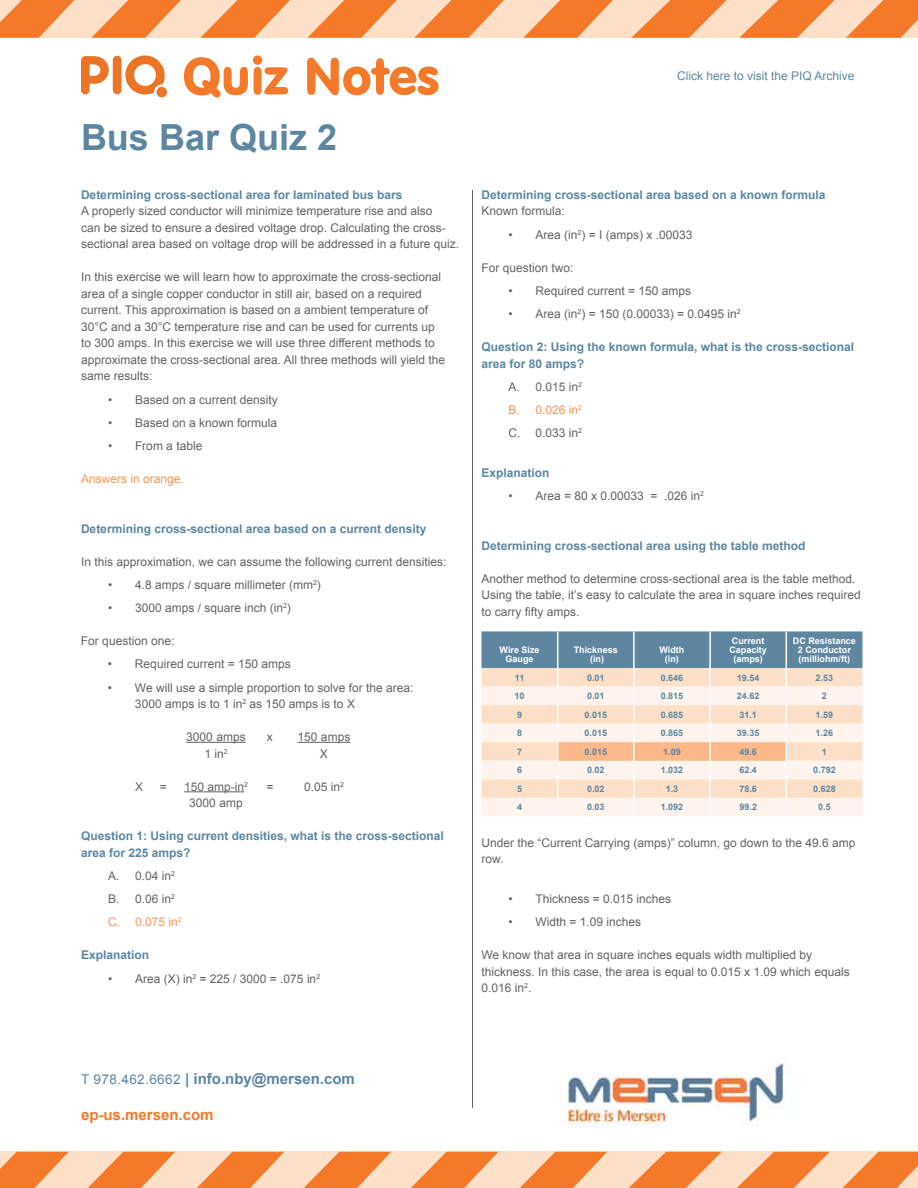
<style>
.page{position:relative;width:918px;height:1188px;background:#fff}
.page>*{position:absolute;margin:0;border:0;box-sizing:border-box;transform-origin:0 0}
.t1{font:51px "VAG Rounded BT";color:#f47929}
.t2{font:700 36px "Arial";color:#5d87a1}
.t3{font:700 15px "Arial";color:#5d87a1}
.t4{font:700 15px "Arial";color:#f47929}
.t5{font:12px/16.5px "Arial";color:#636466}
.t6{font:700 12px/16.5px "Arial";color:#5d87a1}
.t7{font:12px "Arial";color:#5d87a1}
.t8{font:12px "Arial";color:#f79759}
.t9{font:700 9px "Arial";color:#5d87a1}
.t10{font:700 9px/9px "Arial";color:#fff;text-align:center}
.s1{color:#f79759}
.s2{font-weight:400;font-size:13.5px}
</style>
<div class="page">
<img style="left:567px;top:1057px;width:218px;height:70px">
<div style="left:0;top:0;width:918px;height:37px;background:#fee0c9"></div>
<svg style="left:0;top:0;width:74px;height:38px"></svg>
<svg style="left:91px;top:0;width:90px;height:38px"></svg>
<svg style="left:200px;top:0;width:90px;height:38px"></svg>
<svg style="left:739px;top:0;width:96px;height:38px"></svg>
<svg style="left:631px;top:0;width:96px;height:38px"></svg>
<svg style="left:523px;top:0;width:90px;height:38px"></svg>
<svg style="left:414px;top:0;width:90px;height:38px"></svg>
<svg style="left:307px;top:0;width:90px;height:38px"></svg>
<svg style="left:846px;top:0;width:72px;height:38px"></svg>
<div style="left:0;top:1151px;width:918px;height:37px;background:#fee0c9"></div>
<svg style="left:0;top:1152px;width:69px;height:36px"></svg>
<svg style="left:88px;top:1152px;width:87px;height:36px"></svg>
<svg style="left:197px;top:1152px;width:87px;height:36px"></svg>
<svg style="left:737px;top:1152px;width:93px;height:36px"></svg>
<svg style="left:629px;top:1152px;width:93px;height:36px"></svg>
<svg style="left:520px;top:1152px;width:87px;height:36px"></svg>
<svg style="left:411px;top:1152px;width:87px;height:36px"></svg>
<svg style="left:304px;top:1152px;width:87px;height:36px"></svg>
<svg style="left:843px;top:1152px;width:75px;height:36px"></svg>
<svg style="left:81px;top:56px;width:84px;height:38px"></svg>
<div style="left:156px;top:87px;width:11px;height:10px;background:#eb7524;border-radius:50%"></div>
<hr style="left:186px;top:742px;width:60px;height:1px;background:#636466">
<hr style="left:298px;top:742px;width:52px;height:1px;background:#636466">
<hr style="left:184px;top:791px;width:60px;height:1px;background:#636466">
<hr style="left:472px;top:190px;width:1px;height:918px;background:#636466">
<svg style="left:482px;top:631px;width:380px;height:185px;background:#ded5cd"></svg>
<h1 class="t1" style="left:183px;top:44px;width:258px">Quiz Notes</h1>
<h2 class="t2" style="left:81px;top:113px;width:258px">Bus Bar Quiz 2</h2>
<p class="t6" style="left:81px;top:187px;width:323px">Determining cross-sectional area for laminated bus bars</p>
<p class="t5" style="left:81px;top:203px;width:380px">A properly sized conductor will minimize temperature rise and also<br>can be sized to ensure a desired voltage drop. Calculating the cross&shy;sectional area based on voltage drop will be addressed in a future quiz.</p>
<p class="t5" style="left:81px;top:269px;width:366px">In this exercise we will learn how to approximate the cross-sectional area of a single copper conductor in still air, based on a required current. This approximation is based on a ambient temperature of 30°C and a 30°C temperature rise and can be used for currents up to 300 amps. In this exercise we will use three different methods to approximate the cross-sectional area. All three methods will yield the same results:</p>
<p class="t5" style="left:108px;top:391px;width:171px">• Based on a current density</p>
<p class="t5" style="left:108px;top:414px;width:171px">• Based on a known formula</p>
<p class="t5" style="left:108px;top:438px;width:96px">• From a table</p>
<p class="t8" style="left:81px;top:471px;width:104px">Answers in orange.</p>
<p class="t6" style="left:81px;top:520px;width:347px">Determining cross-sectional area based on a current density</p>
<p class="t5" style="left:81px;top:553px;width:367px">In this approximation, we can assume the following current densities:</p>
<p class="t5" style="left:108px;top:576px;width:214px">• 4.8 amps / square millimeter (mm<sup>2</sup>)</p>
<p class="t5" style="left:108px;top:600px;width:184px">• 3000 amps / square inch (in<sup>2</sup>)</p>
<p class="t5" style="left:81px;top:633px;width:95px">For question one:</p>
<p class="t5" style="left:108px;top:656px;width:184px">• Required current = 150 amps</p>
<p class="t5" style="left:135px;top:679px;width:280px;text-indent:-27px">• We will use a simple proportion to solve for the area:<br>3000 amps is to 1 in<sup>2</sup> as 150 amps is to X</p>
<p class="t5" style="left:186px;top:729px;width:61px">3000 amps</p>
<p class="t5" style="left:267px;top:729px;width:7px">x</p>
<p class="t5" style="left:298px;top:729px;width:54px">150 amps</p>
<p class="t5" style="left:204px;top:745px;width:25px">1 in<sup>2</sup></p>
<p class="t5" style="left:320px;top:745px;width:10px">X</p>
<p class="t5" style="left:135px;top:778px;width:10px">X</p>
<p class="t5" style="left:160px;top:778px;width:9px">=</p>
<p class="t5" style="left:184px;top:778px;width:65px">150 amp-in<sup>2</sup></p>
<p class="t5" style="left:266px;top:778px;width:9px">=</p>
<p class="t5" style="left:304px;top:778px;width:41px">0.05 in<sup>2</sup></p>
<p class="t5" style="left:189px;top:795px;width:55px">3000 amp</p>
<p class="t6" style="left:81px;top:828px;width:364px">Question 1: Using current densities, what is the cross-sectional area for 225 amps?</p>
<p class="t5" style="left:108px;top:864px;width:75px;line-height:23.2px">A. 0.04 in<sup>2<br></sup>B. 0.06 in<sup>2<br></sup><span class="s1">C. 0.075 in</span><sup>2</sup></p>
<p class="t6" style="left:81px;top:947px;width:70px">Explanation</p>
<p class="t5" style="left:108px;top:970px;width:214px">• Area (X) in<sup>2</sup> = 225 / 3000 = .075 in<sup>2</sup></p>
<p class="t7" style="left:677px;top:68px;width:179px">Click here to visit the PIQ Archive</p>
<p class="t6" style="left:482px;top:187px;width:346px">Determining cross-sectional area based on a known formula</p>
<p class="t5" style="left:482px;top:203px;width:85px">Known formula:</p>
<p class="t5" style="left:509px;top:226px;width:185px">• Area (in<sup>2</sup>) = I (amps) x .00033</p>
<p class="t5" style="left:481px;top:259px;width:94px">For question two:</p>
<p class="t5" style="left:508px;top:282px;width:184px">• Required current = 150 amps</p>
<p class="t5" style="left:508px;top:306px;width:234px">• Area (in<sup>2</sup>) = 150 (0.00033) = 0.0495 in<sup>2</sup></p>
<p class="t6" style="left:482px;top:339px;width:374px">Question 2: Using the known formula, what is the cross-sectional area for 80 amps?</p>
<p class="t5" style="left:508px;top:375px;width:75px;line-height:23.2px;text-align:justify">A. 0.015 in<sup>2<br></sup><span class="s1">B. 0.026 in</span><sup>2<br></sup>C. 0.033 in<sup>2</sup></p>
<p class="t6" style="left:482px;top:465px;width:70px">Explanation</p>
<p class="t5" style="left:508px;top:488px;width:197px">• Area = 80 x 0.00033 = .026 in<sup>2</sup></p>
<p class="t6" style="left:481px;top:538px;width:326px">Determining cross-sectional area using the table method</p>
<p class="t5" style="left:481px;top:570px;width:381px">Another method to determine cross-sectional area is the table method.<br>Using the table, it’s easy to calculate the area in square inches required to carry fifty amps.</p>
<p class="t10" style="left:500px;top:646px;width:41px">Wire Size<br>Gauge</p>
<p class="t10" style="left:574px;top:646px;width:46px">Thickness (in)</p>
<p class="t10" style="left:660px;top:646px;width:26px">Width (in)</p>
<p class="t10" style="left:729px;top:637px;width:39px">Current<br>Capacity (amps)</p>
<p class="t10" style="left:793px;top:637px;width:65px">DC Resistance<br>2 Conductor (milliohm/ft)</p>
<p class="t9" style="left:515px;top:671px;width:11px">11</p>
<p class="t9" style="left:587px;top:671px;width:19px">0.01</p>
<p class="t9" style="left:661px;top:671px;width:24px">0.646</p>
<p class="t9" style="left:737px;top:671px;width:24px">19.54</p>
<p class="t9" style="left:816px;top:671px;width:19px">2.53</p>
<p class="t9" style="left:515px;top:690px;width:12px">10</p>
<p class="t9" style="left:587px;top:690px;width:19px">0.01</p>
<p class="t9" style="left:661px;top:690px;width:24px">0.815</p>
<p class="t9" style="left:737px;top:690px;width:24px">24.62</p>
<p class="t9" style="left:822px;top:690px;width:7px">2</p>
<p class="t9" style="left:517px;top:709px;width:7px">9</p>
<p class="t9" style="left:585px;top:709px;width:24px">0.015</p>
<p class="t9" style="left:661px;top:709px;width:24px">0.685</p>
<p class="t9" style="left:739px;top:709px;width:19px">31.1</p>
<p class="t9" style="left:816px;top:709px;width:19px">1.59</p>
<p class="t9" style="left:517px;top:727px;width:7px">8</p>
<p class="t9" style="left:585px;top:727px;width:24px">0.015</p>
<p class="t9" style="left:661px;top:727px;width:24px">0.865</p>
<p class="t9" style="left:737px;top:727px;width:24px">39.35</p>
<p class="t9" style="left:816px;top:727px;width:19px">1.26</p>
<p class="t9" style="left:517px;top:746px;width:7px">7</p>
<p class="t9" style="left:585px;top:746px;width:24px">0.015</p>
<p class="t9" style="left:663px;top:746px;width:19px">1.09</p>
<p class="t9" style="left:739px;top:746px;width:19px">49.6</p>
<p class="t9" style="left:822px;top:746px;width:7px">1</p>
<p class="t9" style="left:517px;top:764px;width:7px">6</p>
<p class="t9" style="left:587px;top:764px;width:19px">0.02</p>
<p class="t9" style="left:661px;top:764px;width:24px">1.032</p>
<p class="t9" style="left:739px;top:764px;width:19px">62.4</p>
<p class="t9" style="left:813px;top:764px;width:24px">0.792</p>
<p class="t9" style="left:517px;top:783px;width:7px">5</p>
<p class="t9" style="left:587px;top:783px;width:19px">0.02</p>
<p class="t9" style="left:666px;top:783px;width:14px">1.3</p>
<p class="t9" style="left:739px;top:783px;width:19px">78.6</p>
<p class="t9" style="left:813px;top:783px;width:24px">0.628</p>
<p class="t9" style="left:517px;top:801px;width:7px">4</p>
<p class="t9" style="left:587px;top:801px;width:19px">0.03</p>
<p class="t9" style="left:661px;top:801px;width:24px">1.092</p>
<p class="t9" style="left:739px;top:801px;width:19px">99.2</p>
<p class="t9" style="left:818px;top:801px;width:14px">0.5</p>
<p class="t5" style="left:481px;top:834px;width:376px">Under the “Current Carrying (amps)” column, go down to the 49.6 amp row.</p>
<p class="t5" style="left:508px;top:891px;width:164px">• Thickness = 0.015 inches</p>
<p class="t5" style="left:508px;top:914px;width:134px">• Width = 1.09 inches</p>
<p class="t5" style="left:481px;top:947px;width:370px">We know that area in square inches equals width multiplied by thickness. In this case, the area is equal to 0.015 x 1.09 which equals<br>0.016 in<sup>2</sup>.</p>
<p class="t3" style="left:81px;top:1069px;width:275px"><span class="s2">T 978.462.6662</span> | info.nby@mersen.com</p>
<p class="t4" style="left:81px;top:1105px;width:134px">ep-us.mersen.com</p>
</div>
